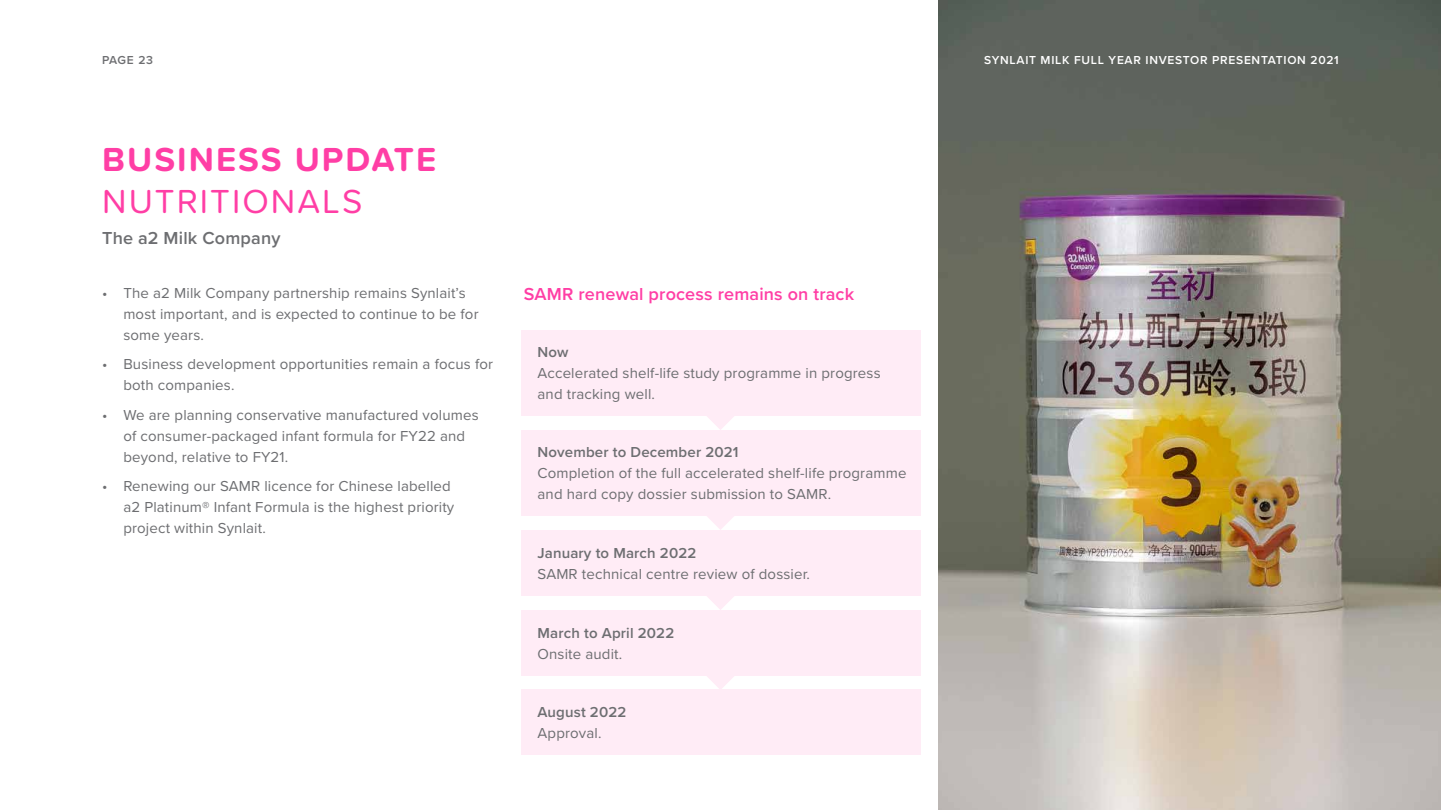
<style>
.page{position:relative;width:1441px;height:810px;background:#fff}
.page>*{position:absolute;margin:0;border:0;box-sizing:border-box;transform-origin:0 0}
.t1{font:700 34.5px "Proxima Soft";letter-spacing:.06em;color:#ff3ea5}
.t2{font:34.5px "Proxima Soft";letter-spacing:.06em;color:#ff3ea5}
.t3{font:600 18px "Proxima Nova";letter-spacing:.01em;color:#ff3ea5}
.t4{font:600 18px "Proxima Nova";letter-spacing:.01em;color:#6d6e71}
.t5{font:15px/21px "Proxima Nova";letter-spacing:.01em;color:#6d6e71}
.t6{font:600 15px "Proxima Nova";letter-spacing:.01em;color:#6d6e71}
.t7{font:600 12px "Proxima Nova";letter-spacing:.06em;color:#fff}
.t8{font:600 12px "Proxima Nova";color:#6d6e71}
</style>
<div class="page">
<div style="left:520px;top:330px;width:400px;height:86px;background:#ffecf6"></div>
<div style="left:520px;top:430px;width:400px;height:86px;background:#ffecf6"></div>
<div style="left:520px;top:531px;width:400px;height:65px;background:#ffecf6"></div>
<div style="left:520px;top:611px;width:400px;height:65px;background:#ffecf6"></div>
<div style="left:520px;top:689px;width:400px;height:66px;background:#ffecf6"></div>
<img style="left:938px;top:0;width:502px;height:810px">
<svg style="left:707px;top:416px;width:27px;height:14px"></svg>
<svg style="left:707px;top:516px;width:27px;height:14px"></svg>
<svg style="left:707px;top:596px;width:27px;height:14px"></svg>
<svg style="left:707px;top:676px;width:27px;height:13px"></svg>
<p class="t8" style="left:102px;top:51px;width:53px">PAGE 23</p>
<p class="t7" style="left:983px;top:51px;width:356px">SYNLAIT MILK FULL YEAR INVESTOR PRESENTATION 2021</p>
<h1 class="t1" style="left:102px;top:134px;width:336px">BUSINESS UPDATE</h1>
<h1 class="t2" style="left:102px;top:175px;width:261px">NUTRITIONALS</h1>
<p class="t4" style="left:102px;top:224px;width:180px">The a2 Milk Company</p>
<p class="t5" style="left:123px;top:282px;width:357px;text-indent:-21px">• The a2 Milk Company partnership remains Synlait’s most important, and is expected to continue to be for some years.</p>
<p class="t5" style="left:123px;top:353px;width:371px;text-indent:-21px">• Business development opportunities remain a focus for both companies.</p>
<p class="t5" style="left:123px;top:404px;width:357px;text-indent:-21px">• We are planning conservative manufactured volumes of consumer-packaged infant formula for FY22 and beyond, relative to FY21.</p>
<p class="t5" style="left:123px;top:475px;width:332px;text-indent:-21px">• Renewing our SAMR licence for Chinese labelled a2 Platinum® Infant Formula is the highest priority project within Synlait.</p>
<p class="t3" style="left:524px;top:281px;width:332px">SAMR renewal process remains on track</p>
<p class="t6" style="left:537px;top:341px;width:33px">Now</p>
<p class="t5" style="left:537px;top:362px;width:344px">Accelerated shelf-life study programme in progress and tracking well.</p>
<p class="t6" style="left:537px;top:441px;width:202px">November to December 2021</p>
<p class="t5" style="left:537px;top:462px;width:370px">Completion of the full accelerated shelf-life programme and hard copy dossier submission to SAMR.</p>
<p class="t6" style="left:537px;top:542px;width:160px">January to March 2022</p>
<p class="t5" style="left:537px;top:563px;width:274px">SAMR technical centre review of dossier.</p>
<p class="t6" style="left:537px;top:622px;width:138px">March to April 2022</p>
<p class="t5" style="left:537px;top:643px;width:86px">Onsite audit.</p>
<p class="t6" style="left:537px;top:701px;width:90px">August 2022</p>
<p class="t5" style="left:537px;top:722px;width:65px">Approval.</p>
</div>
